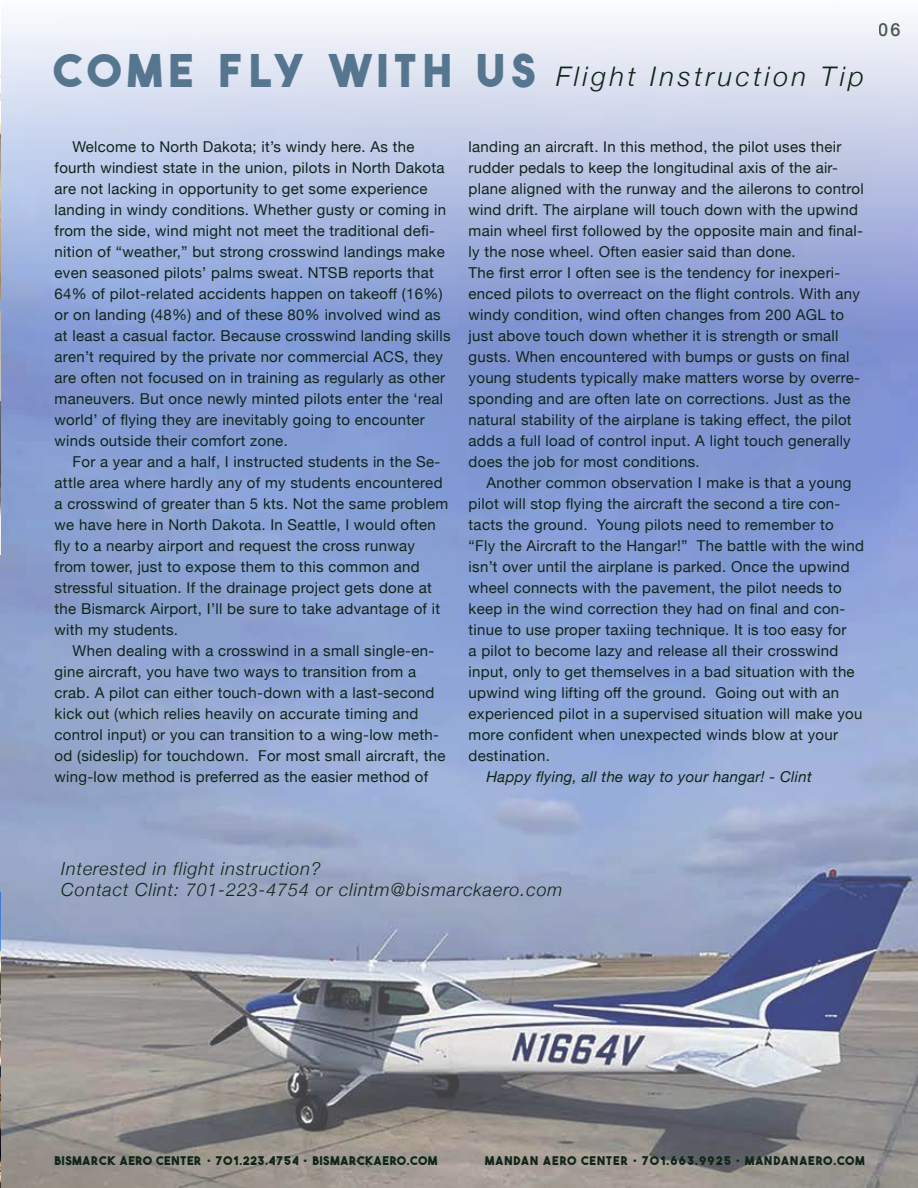
<style>
.page{position:relative;width:918px;height:1188px;background:#fff}
.page>*{position:absolute;margin:0;border:0;box-sizing:border-box;transform-origin:0 0}
.t1{font:700 45px "The Bold Font";letter-spacing:.15em;color:#56768f}
.t2{font:italic 300 27px "Helvetica Neue";letter-spacing:.13em;color:#102519}
.t3{font:italic 300 18px/21px "Helvetica Neue";letter-spacing:.05em;color:#102519}
.t4{font:500 18px "Helvetica Neue";color:#102519}
.t5{font:15px/21px "Helvetica Neue";letter-spacing:.02em;color:#102519}
.t6{font:italic 15px "Helvetica Neue";letter-spacing:.02em;color:#102519}
.t7{font:700 12px "The Bold Font";letter-spacing:.07em;color:#102519}
.t8{font:700 12px "The Bold Font";letter-spacing:.095em;color:#102519}
.s1{font-family:"Helvetica Neue"}
</style>
<div class="page">
<img style="left:0;top:20px;width:918px;height:1168px">
<img style="left:0;top:20px;width:1px;height:278px">
<img style="left:0;top:312px;width:1px;height:189px">
<hr style="left:0;top:501px;width:1px;height:54px;background:#fff">
<img style="left:0;top:892px;width:1px;height:296px">
<h1 class="t1" style="left:55px;top:43px;width:482px">COME FLY WITH US</h1>
<h2 class="t2" style="left:556px;top:55px;width:309px">Flight Instruction Tip</h2>
<p class="t4" style="left:879px;top:15px;width:23px">06</p>
<p class="t5" style="left:55px;top:137px;width:398px;text-indent:18px">Welcome to North Dakota; it’s windy here. As the fourth windiest state in the union, pilots in North Dakota are not lacking in opportunity to get some experience landing in windy conditions. Whether gusty or coming in from the side, wind might not meet the traditional defi&shy;nition of “weather,” but strong crosswind landings make even seasoned pilots’ palms sweat. NTSB reports that 64% of pilot-related accidents happen on takeoff (16%) or on landing (48%) and of these 80% involved wind as at least a casual factor. Because crosswind landing skills aren’t required by the private nor commercial ACS, they are often not focused on in training as regularly as other maneuvers. But once newly minted pilots enter the ‘real world’ of flying they are inevitably going to encounter winds outside their comfort zone.</p>
<p class="t5" style="left:55px;top:452px;width:395px;text-indent:18px">For a year and a half, I instructed students in the Se&shy;attle area where hardly any of my students encountered a crosswind of greater than 5 kts. Not the same problem we have here in North Dakota. In Seattle, I would often fly to a nearby airport and request the cross runway from tower, just to expose them to this common and stressful situation. If the drainage project gets done at the Bismarck Airport, I’ll be sure to take advantage of it with my students.</p>
<p class="t5" style="left:55px;top:641px;width:392px;text-indent:18px">When dealing with a crosswind in a small single-en&shy;gine aircraft, you have two ways to transition from a crab. A pilot can either touch-down with a last-second kick out (which relies heavily on accurate timing and control input) or you can transition to a wing-low meth&shy;od (sideslip) for touchdown. For most small aircraft, the wing-low method is preferred as the easier method of</p>
<p class="t5" style="left:469px;top:137px;width:397px">landing an aircraft. In this method, the pilot uses their rudder pedals to keep the longitudinal axis of the air&shy;plane aligned with the runway and the ailerons to control wind drift. The airplane will touch down with the upwind main wheel first followed by the opposite main and final&shy;ly the nose wheel. Often easier said than done.<br>The first error I often see is the tendency for inexperi&shy;enced pilots to overreact on the flight controls. With any windy condition, wind often changes from 200 AGL to just above touch down whether it is strength or small gusts. When encountered with bumps or gusts on final young students typically make matters worse by overre&shy;sponding and are often late on corrections. Just as the natural stability of the airplane is taking effect, the pilot adds a full load of control input. A light touch generally does the job for most conditions.</p>
<p class="t5" style="left:469px;top:473px;width:397px;text-indent:18px">Another common observation I make is that a young pilot will stop flying the aircraft the second a tire con&shy;tacts the ground. Young pilots need to remember to “Fly the Aircraft to the Hangar!” The battle with the wind isn’t over until the airplane is parked. Once the upwind wheel connects with the pavement, the pilot needs to keep in the wind correction they had on final and con&shy;tinue to use proper taxiing technique. It is too easy for<br>a pilot to become lazy and release all their crosswind input, only to get themselves in a bad situation with the upwind wing lifting off the ground. Going out with an experienced pilot in a supervised situation will make you more confident when unexpected winds blow at your destination.</p>
<p class="t6" style="left:487px;top:766px;width:327px">Happy flying, all the way to your hangar! - Clint</p>
<p class="t3" style="left:61px;top:857px;width:503px">Interested in flight instruction?<br>Contact Clint: 701-223-4754 or clintm@bismarckaero.com</p>
<p class="t7" style="left:55px;top:1154px;width:384px">BISMARCK AERO CENTER <span class="s1">•</span> 701.223.4754 <span class="s1">•</span> BISMARCKAERO.COM</p>
<p class="t8" style="left:485px;top:1154px;width:381px">MANDAN AERO CENTER <span class="s1">•</span> 701.663.9925 <span class="s1">•</span> MANDANAERO.COM</p>
</div>
